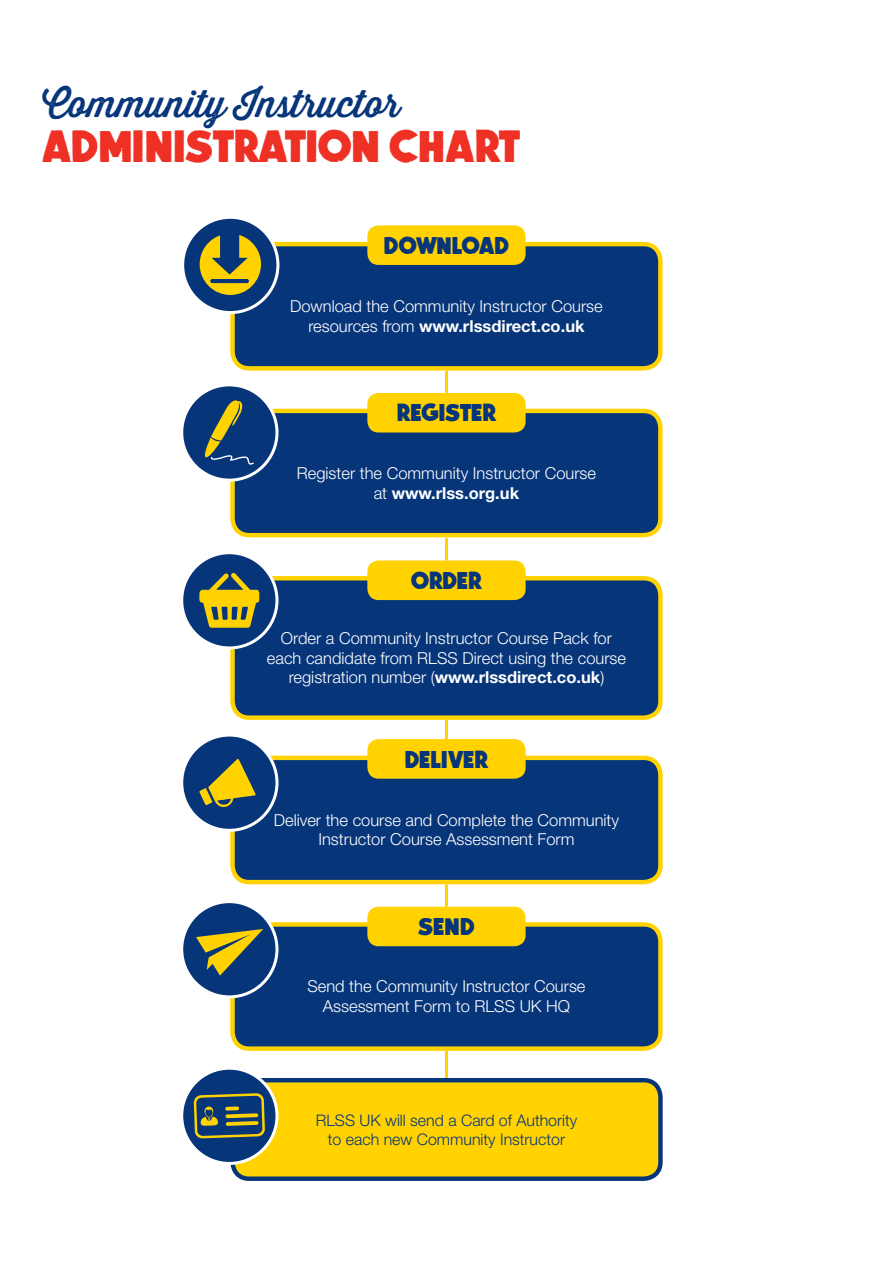
<style>
.page{position:relative;width:893px;height:1263px;background:#fff}
.page>*{position:absolute;margin:0;border:0;box-sizing:border-box;transform-origin:0 0}
.t1{font:45px "LITOCLEAN";color:#ee3124}
.t2{font:37.5px "Thirsty Rough Reg";color:#06357a}
.t3{font:24.15px "LITOCLEAN";color:#06357a}
.t4{font:300 16.5px/19.8px "Helvetica Neue LT Std";color:#fff;text-align:center}
.t5{font:300 15.9px/19.2px "Helvetica Neue LT Std";color:#06357a;text-align:center}
.s1{font-weight:700}
</style>
<div class="page">
<div style="left:233px;top:244px;width:427px;height:124px;background:#06357a;border-radius:17px"></div>
<div style="left:230px;top:242px;width:433px;height:129px;border:4px solid #ffd200;border-radius:17px"></div>
<div style="left:233px;top:411px;width:427px;height:124px;background:#06357a;border-radius:17px"></div>
<div style="left:230px;top:409px;width:433px;height:128px;border:4px solid #ffd200;border-radius:17px"></div>
<div style="left:233px;top:578px;width:427px;height:140px;background:#06357a;border-radius:17px"></div>
<div style="left:230px;top:576px;width:433px;height:144px;border:4px solid #ffd200;border-radius:17px"></div>
<div style="left:233px;top:758px;width:427px;height:124px;background:#06357a;border-radius:17px"></div>
<div style="left:230px;top:756px;width:433px;height:128px;border:4px solid #ffd200;border-radius:17px"></div>
<div style="left:233px;top:924px;width:427px;height:125px;background:#06357a;border-radius:17px"></div>
<div style="left:230px;top:922px;width:433px;height:129px;border:4px solid #ffd200;border-radius:17px"></div>
<div style="left:367px;top:225px;width:159px;height:40px;background:#ffd200;border-radius:11px"></div>
<div style="left:367px;top:393px;width:159px;height:39px;background:#ffd200;border-radius:11px"></div>
<div style="left:367px;top:560px;width:159px;height:40px;background:#ffd200;border-radius:11px"></div>
<div style="left:367px;top:739px;width:159px;height:40px;background:#ffd200;border-radius:11px"></div>
<div style="left:367px;top:907px;width:159px;height:39px;background:#ffd200;border-radius:11px"></div>
<hr style="left:445px;top:371px;width:3px;height:22px;background:#ffd200">
<hr style="left:445px;top:538px;width:3px;height:22px;background:#ffd200">
<hr style="left:445px;top:720px;width:3px;height:22px;background:#ffd200">
<hr style="left:445px;top:884px;width:3px;height:23px;background:#ffd200">
<hr style="left:445px;top:1051px;width:3px;height:37px;background:#ffd200">
<div style="left:233px;top:1080px;width:427px;height:99px;background:#ffd200;border-radius:17px"></div>
<div style="left:230px;top:1078px;width:433px;height:103px;border:4px solid #06357a;border-radius:17px"></div>
<div style="left:183px;top:217px;width:95px;height:96px;background:#06357a;border-radius:50%"></div>
<div style="left:181px;top:216px;width:98px;height:98px;border:3px solid #fff;border-radius:50%"></div>
<div style="left:182px;top:385px;width:95px;height:95px;background:#06357a;border-radius:50%"></div>
<div style="left:180px;top:383px;width:98px;height:99px;border:3px solid #fff;border-radius:50%"></div>
<div style="left:182px;top:553px;width:95px;height:95px;background:#06357a;border-radius:50%"></div>
<div style="left:180px;top:551px;width:98px;height:98px;border:3px solid #fff;border-radius:50%"></div>
<div style="left:182px;top:735px;width:95px;height:95px;background:#06357a;border-radius:50%"></div>
<div style="left:180px;top:733px;width:98px;height:99px;border:3px solid #fff;border-radius:50%"></div>
<div style="left:182px;top:902px;width:95px;height:95px;background:#06357a;border-radius:50%"></div>
<div style="left:180px;top:900px;width:98px;height:98px;border:3px solid #fff;border-radius:50%"></div>
<div style="left:182px;top:1068px;width:95px;height:95px;background:#06357a;border-radius:50%"></div>
<div style="left:180px;top:1067px;width:98px;height:98px;border:3px solid #fff;border-radius:50%"></div>
<svg style="left:200px;top:235px;width:61px;height:60px"></svg>
<svg style="left:199px;top:573px;width:60px;height:55px"></svg>
<svg style="left:205px;top:400px;width:49px;height:65px"></svg>
<svg style="left:196px;top:929px;width:67px;height:46px"></svg>
<svg style="left:193px;top:1093px;width:72px;height:45px"></svg>
<svg style="left:199px;top:759px;width:57px;height:48px"></svg>
<h2 class="t2" style="left:43px;top:76px;width:359px">Community Instructor</h2>
<h1 class="t1" style="left:43px;top:111px;width:479px">ADMINISTRATION CHART</h1>
<h3 class="t3" style="left:384px;top:227px;width:127px">DOWNLOAD</h3>
<p class="t4" style="left:290px;top:296px;width:314px">Download the Community Instructor Course resources from <span class="s1">www.rlssdirect.co.uk</span></p>
<h3 class="t3" style="left:397px;top:394px;width:101px">REGISTER</h3>
<p class="t4" style="left:297px;top:463px;width:301px">Register the Community Instructor Course at <span class="s1">www.rlss.org.uk</span></p>
<h3 class="t3" style="left:411px;top:562px;width:72px">ORDER</h3>
<p class="t4" style="left:267px;top:628px;width:361px">Order a Community Instructor Course Pack for each candidate from RLSS Direct using the course registration number (<span class="s1">www.rlssdirect.co.uk</span>)</p>
<h3 class="t3" style="left:405px;top:740px;width:85px">DELIVER</h3>
<p class="t4" style="left:274px;top:809px;width:347px">Deliver the course and Complete the Community<br>Instructor Course Assessment Form</p>
<h3 class="t3" style="left:418px;top:908px;width:58px">SEND</h3>
<p class="t4" style="left:307px;top:976px;width:280px">Send the Community Instructor Course<br>Assessment Form to RLSS UK HQ</p>
<p class="t5" style="left:316px;top:1110px;width:263px">RLSS UK will send a Card of Authority to each new Community Instructor</p>
</div>
